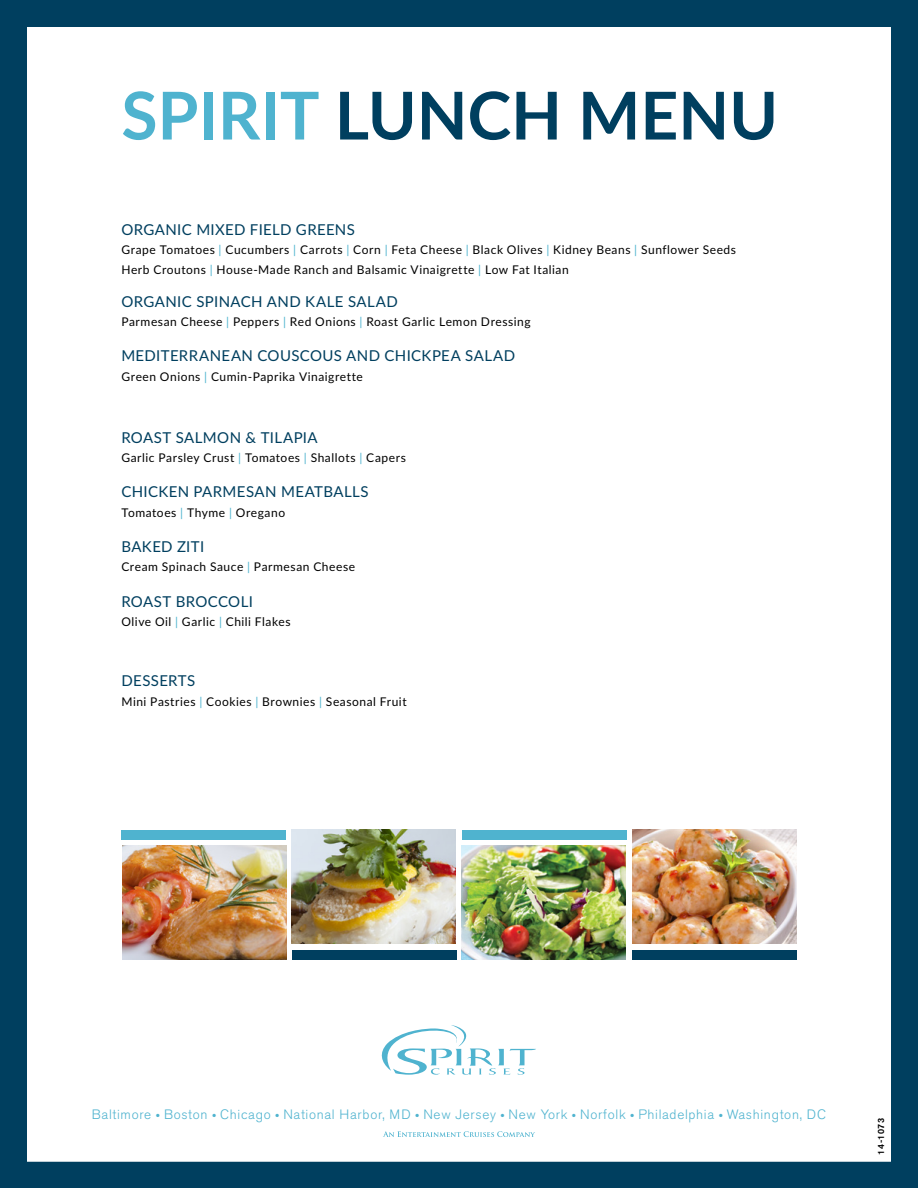
<style>
.page{position:relative;width:918px;height:1188px;background:#fff}
.page>*{position:absolute;margin:0;border:0;box-sizing:border-box;transform-origin:0 0}
.t1{font:700 66px "Lato";color:#003f5f}
.t2{font:15px "Lato";letter-spacing:.025em;color:#003f5f}
.t3{font:300 13.5px "Akzidenz Grotesk BE";letter-spacing:.05em;color:#4fb3cf}
.t4{font:12px/19.5px "Lato";letter-spacing:.045em;color:#000}
.t5{font:500 9px "Akzidenz Grotesk BE";letter-spacing:.045em;color:#000}
.s1{color:#4fb3cf}
</style>
<div class="page">
<svg style="left:383px;top:1131px;width:152px;height:6px"></svg>
<svg style="left:381px;top:1025px;width:155px;height:50px"></svg>
<img style="left:122px;top:846px;width:164px;height:114px">
<img style="left:292px;top:830px;width:164px;height:114px">
<img style="left:461px;top:846px;width:164px;height:114px">
<img style="left:633px;top:830px;width:164px;height:114px">
<div style="left:121px;top:830px;width:165px;height:10px;background:#4fb3cf"></div>
<div style="left:292px;top:950px;width:164px;height:10px;background:#003f5f"></div>
<div style="left:632px;top:950px;width:165px;height:10px;background:#003f5f"></div>
<div style="left:463px;top:830px;width:164px;height:10px;background:#4fb3cf"></div>
<div style="left:0;top:0;width:918px;height:1188px;border:27px solid #003f5f"></div>
<h1 class="t1" style="left:121px;top:67px;width:658px"><span class="s1">SPIRIT</span> LUNCH MENU</h1>
<p class="t2" style="left:121px;top:218px;width:235px">Organic Mixed Field Greens</p>
<p class="t4" style="left:121px;top:239px;width:616px">Grape Tomatoes <span class="s1">|</span> Cucumbers <span class="s1">|</span> Carrots <span class="s1">|</span> Corn <span class="s1">|</span> Feta Cheese <span class="s1">|</span> Black Olives <span class="s1">|</span> Kidney Beans <span class="s1">|</span> Sunflower Seeds<br>Herb Croutons <span class="s1">|</span> House-Made Ranch and Balsamic Vinaigrette <span class="s1">|</span> Low Fat Italian</p>
<p class="t2" style="left:121px;top:290px;width:278px">Organic Spinach and Kale Salad</p>
<p class="t4" style="left:121px;top:311px;width:411px">Parmesan Cheese <span class="s1">|</span> Peppers <span class="s1">|</span> Red Onions <span class="s1">|</span> Roast Garlic Lemon Dressing</p>
<p class="t2" style="left:121px;top:345px;width:395px">Mediterranean Couscous and Ch ickpea Salad</p>
<p class="t4" style="left:121px;top:366px;width:243px">Green Onions <span class="s1">|</span> Cumin-Paprika Vinaigrette</p>
<p class="t2" style="left:121px;top:427px;width:198px">Roast Salmo n &amp; Tilapia</p>
<p class="t4" style="left:121px;top:448px;width:286px">Garlic Parsley Crust <span class="s1">|</span> Tomatoes <span class="s1">|</span> Shallots <span class="s1">|</span> Capers</p>
<p class="t2" style="left:121px;top:481px;width:249px">Ch icken Parm esan Meatballs</p>
<p class="t4" style="left:121px;top:502px;width:165px">Tomatoes <span class="s1">|</span> Thyme <span class="s1">|</span> Oregano</p>
<p class="t2" style="left:121px;top:536px;width:84px">Baked Ziti</p>
<p class="t4" style="left:121px;top:557px;width:235px">Cream Spinach Sauce <span class="s1">|</span> Parmesan Cheese</p>
<p class="t2" style="left:121px;top:590px;width:133px">Roast Bro cco li</p>
<p class="t4" style="left:121px;top:611px;width:171px">Olive Oil <span class="s1">|</span> Garlic <span class="s1">|</span> Chili Flakes</p>
<p class="t2" style="left:121px;top:670px;width:75px">Desserts</p>
<p class="t4" style="left:121px;top:691px;width:287px">Mini Pastries <span class="s1">|</span> Cookies <span class="s1">|</span> Brownies <span class="s1">|</span> Seasonal Fruit</p>
<p class="t3" style="left:92px;top:1107px;width:736px">Baltimore ● Boston ● Chicago ● National Harbor, MD ● New Jersey ● New York ● Norfolk ● Philadelphia ● Washington, DC</p>
<p class="t5" style="left:875px;top:1155px;width:38px;rotate:-90deg">14-1073</p>
</div>
